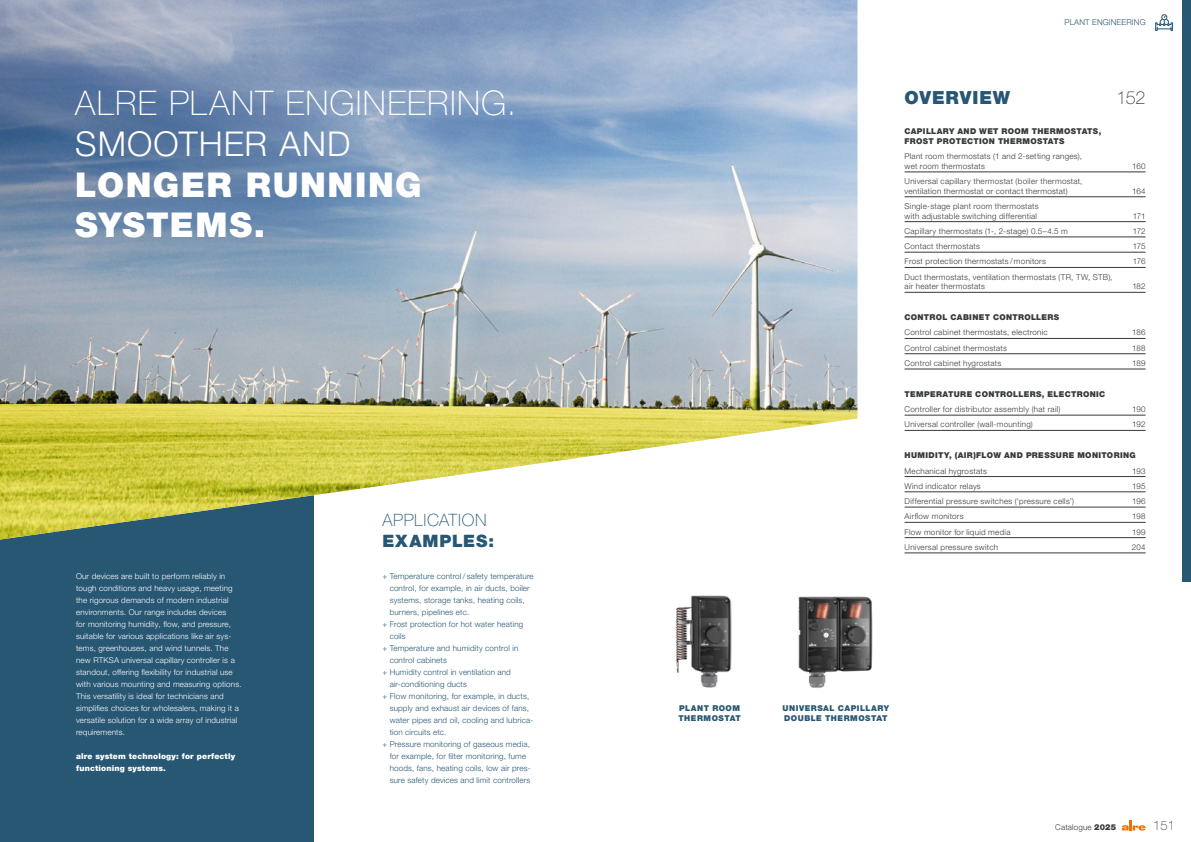
<style>
.page{position:relative;width:1191px;height:842px;background:#fff}
.page>*{position:absolute;margin:0;border:0;box-sizing:border-box;transform-origin:0 0}
.t1{font:100 34px "Helvetica Neue LT Pro";letter-spacing:.035em;color:#fff}
.t2{font:900 34px/40.8px "Helvetica Neue LT Pro";letter-spacing:.045em;color:#fff}
.t3{font:300 34px "Helvetica Neue LT Pro";letter-spacing:.03em;color:#fff}
.t4{font:900 18px "Helvetica Neue LT Pro";letter-spacing:.055em;color:#285773}
.t5{font:100 18px "Helvetica Neue LT Pro";color:#373a3b}
.t6{font:100 17px "Helvetica Neue LT Pro";letter-spacing:.04em;color:#285773}
.t7{font:900 17px "Helvetica Neue LT Pro";letter-spacing:.05em;color:#285773}
.t8{font:100 13px "Helvetica Neue LT Pro";color:#373a3b}
.t9{font:300 8px/9.6px "Helvetica Neue LT Pro";letter-spacing:.035em;color:#373a3b}
.t10{font:300 8px "Helvetica Neue LT Pro";letter-spacing:.02em;color:#285773}
.t11{font:300 8px/12px "Helvetica Neue LT Pro";letter-spacing:.02em;color:#fff}
.t12{font:900 8px/9.6px "Helvetica Neue LT Pro";letter-spacing:.045em;color:#373a3b}
.t13{font:900 8px/9.6px "Helvetica Neue LT Pro";letter-spacing:.065em;color:#285773}
.t14{font:900 8px/12px "Helvetica Neue LT Pro";letter-spacing:.02em;color:#fff}
.s1{font-weight:900}
</style>
<div class="page">
<div style="left:0;top:0;width:313px;height:842px;background:#285773"></div>
<img style="left:0;top:0;width:857px;height:540px">
<hr style="left:904px;top:172px;width:241px;height:1px;background:#373a3b">
<hr style="left:904px;top:197px;width:241px;height:1px;background:#373a3b">
<hr style="left:904px;top:221px;width:241px;height:1px;background:#373a3b">
<hr style="left:904px;top:237px;width:241px;height:1px;background:#373a3b">
<hr style="left:904px;top:252px;width:241px;height:1px;background:#373a3b">
<hr style="left:904px;top:267px;width:241px;height:1px;background:#373a3b">
<hr style="left:904px;top:292px;width:241px;height:1px;background:#373a3b">
<hr style="left:904px;top:338px;width:241px;height:1px;background:#373a3b">
<hr style="left:904px;top:354px;width:241px;height:1px;background:#373a3b">
<hr style="left:904px;top:369px;width:241px;height:1px;background:#373a3b">
<hr style="left:904px;top:415px;width:241px;height:1px;background:#373a3b">
<hr style="left:904px;top:430px;width:241px;height:1px;background:#373a3b">
<hr style="left:904px;top:476px;width:241px;height:1px;background:#373a3b">
<hr style="left:904px;top:492px;width:241px;height:1px;background:#373a3b">
<hr style="left:904px;top:507px;width:241px;height:1px;background:#373a3b">
<hr style="left:904px;top:522px;width:241px;height:1px;background:#373a3b">
<hr style="left:904px;top:537px;width:241px;height:1px;background:#373a3b">
<hr style="left:904px;top:553px;width:241px;height:1px;background:#373a3b">
<img style="left:675px;top:595px;width:57px;height:93px">
<img style="left:798px;top:596px;width:75px;height:92px">
<svg style="left:1121px;top:820px;width:24px;height:10px"></svg>
<div style="left:1182px;top:0;width:9px;height:582px;background:#285773"></div>
<svg style="left:1155px;top:14px;width:18px;height:17px"></svg>
<h1 class="t1" style="left:75px;top:83px;width:442px">ALRE PLANT ENGINEERING.</h1>
<h1 class="t3" style="left:75px;top:123px;width:276px">SMOOTHER AND</h1>
<h1 class="t2" style="left:75px;top:164px;width:348px">LONGER RUNNING<br>SYSTEMS.</h1>
<p class="t11" style="left:76px;top:570px;width:167px">Our devices are built to perform reliably in tough conditions and heavy usage, meeting the rigorous demands of modern industrial environments. Our range includes devices<br>for monitoring humidity, flow, and pressure, suitable for various applications like air sys&shy;tems, greenhouses, and wind tunnels. The new RTKSA universal capillary controller is a standout, offering flexibility for industrial use with various mounting and measuring options.<br>This versatility is ideal for technicians and simplifies choices for wholesalers, making it a versatile solution for a wide array of industrial requirements.</p>
<p class="t14" style="left:76px;top:750px;width:160px">alre system technology: for perfectly functioning systems.</p>
<h3 class="t6" style="left:382px;top:510px;width:106px">APPLICATION</h3>
<h3 class="t7" style="left:382px;top:530px;width:113px">EXAMPLES:</h3>
<p class="t10" style="left:382px;top:571px;width:153px">+ Temperature control/ safety temperature</p>
<p class="t10" style="left:390px;top:583px;width:142px">control, for example, in air ducts, boiler</p>
<p class="t10" style="left:390px;top:595px;width:137px">systems, storage tanks, heating coils,</p>
<p class="t10" style="left:390px;top:607px;width:81px">burners, pipelines etc.</p>
<p class="t10" style="left:382px;top:619px;width:142px">+ Frost protection for hot water heating</p>
<p class="t10" style="left:390px;top:631px;width:18px">coils</p>
<p class="t10" style="left:382px;top:643px;width:137px">+ Temperature and humidity control in</p>
<p class="t10" style="left:390px;top:655px;width:59px">control cabinets</p>
<p class="t10" style="left:382px;top:667px;width:130px">+ Humidity control in ventilation and</p>
<p class="t10" style="left:390px;top:679px;width:79px">air-conditioning ducts</p>
<p class="t10" style="left:382px;top:691px;width:148px">+ Flow monitoring, for example, in ducts,</p>
<p class="t10" style="left:390px;top:703px;width:141px">supply and exhaust air devices of fans,</p>
<p class="t10" style="left:390px;top:715px;width:145px">water pipes and oil, cooling and lubrica-</p>
<p class="t10" style="left:390px;top:727px;width:58px">tion circuits etc.</p>
<p class="t10" style="left:382px;top:739px;width:149px">+ Pressure monitoring of gaseous media,</p>
<p class="t10" style="left:390px;top:751px;width:138px">for example, for filter monitoring, fume</p>
<p class="t10" style="left:390px;top:763px;width:142px">hoods, fans, heating coils, low air pres-</p>
<p class="t10" style="left:390px;top:775px;width:142px">sure safety devices and limit controllers</p>
<p class="t10" style="left:1064px;top:17px;width:83px">PLANT ENGINEERING</p>
<h2 class="t4" style="left:904px;top:86px;width:107px">OVERVIEW</h2>
<h2 class="t5" style="left:1116px;top:86px;width:31px">152</h2>
<p class="t12" style="left:904px;top:127px;width:198px">CAPILLARY AND WET ROOM THERMOSTATS,<br>FROST PROTECTION THERMOSTATS</p>
<p class="t9" style="left:904px;top:151px;width:179px">Plant room thermostats (1 and 2-setting ranges), wet room thermostats</p>
<p class="t9" style="left:1132px;top:161px;width:15px">160</p>
<p class="t9" style="left:904px;top:176px;width:179px">Universal capillary thermostat (boiler thermostat, ventilation thermostat or contact thermostat)</p>
<p class="t9" style="left:1132px;top:186px;width:15px">164</p>
<p class="t9" style="left:904px;top:201px;width:136px">Single-stage plant room thermostats with adjustable switching differential</p>
<p class="t9" style="left:1132px;top:211px;width:14px">171</p>
<p class="t9" style="left:904px;top:226px;width:165px">Capillary thermostats (1-, 2-stage) 0.5–4.5 m</p>
<p class="t9" style="left:1132px;top:226px;width:14px">172</p>
<p class="t9" style="left:904px;top:241px;width:77px">Contact thermostats</p>
<p class="t9" style="left:1132px;top:241px;width:14px">175</p>
<p class="t9" style="left:904px;top:257px;width:143px">Frost protection thermostats / monitors</p>
<p class="t9" style="left:1132px;top:257px;width:14px">176</p>
<p class="t9" style="left:904px;top:272px;width:209px">Duct thermostats, ventilation thermostats (TR, TW, STB), air heater thermostats</p>
<p class="t9" style="left:1132px;top:282px;width:15px">182</p>
<p class="t12" style="left:904px;top:312px;width:156px">CONTROL CABINET CONTROLLERS</p>
<p class="t9" style="left:904px;top:328px;width:145px">Control cabinet thermostats, electronic</p>
<p class="t9" style="left:1132px;top:328px;width:15px">186</p>
<p class="t9" style="left:904px;top:343px;width:104px">Control cabinet thermostats</p>
<p class="t9" style="left:1132px;top:343px;width:15px">188</p>
<p class="t9" style="left:904px;top:358px;width:98px">Control cabinet hygrostats</p>
<p class="t9" style="left:1132px;top:358px;width:15px">189</p>
<p class="t12" style="left:904px;top:389px;width:202px">TEMPERATURE CONTROLLERS, ELECTRONIC</p>
<p class="t9" style="left:904px;top:404px;width:157px">Controller for distributor assembly (hat rail)</p>
<p class="t9" style="left:1132px;top:404px;width:15px">190</p>
<p class="t9" style="left:904px;top:420px;width:130px">Universal controller (wall-mounting)</p>
<p class="t9" style="left:1132px;top:420px;width:15px">192</p>
<p class="t12" style="left:904px;top:451px;width:233px">HUMIDITY, (AIR)FLOW AND PRESSURE MONITORING</p>
<p class="t9" style="left:904px;top:466px;width:84px">Mechanical hygrostats</p>
<p class="t9" style="left:1132px;top:466px;width:15px">193</p>
<p class="t9" style="left:904px;top:481px;width:78px">Wind indicator relays</p>
<p class="t9" style="left:1132px;top:481px;width:15px">195</p>
<p class="t9" style="left:904px;top:496px;width:171px">Differential pressure switches (‘pressure cells’)</p>
<p class="t9" style="left:1132px;top:496px;width:15px">196</p>
<p class="t9" style="left:904px;top:512px;width:61px">Airflow monitors</p>
<p class="t9" style="left:1132px;top:512px;width:15px">198</p>
<p class="t9" style="left:904px;top:527px;width:107px">Flow monitor for liquid media</p>
<p class="t9" style="left:1132px;top:527px;width:15px">199</p>
<p class="t9" style="left:904px;top:542px;width:95px">Universal pressure switch</p>
<p class="t9" style="left:1131px;top:542px;width:15px">204</p>
<p class="t13" style="left:678px;top:704px;width:64px">PLANT ROOM<br>THERMOSTAT</p>
<p class="t13" style="left:782px;top:704px;width:108px">UNIVERSAL CAPILLARY<br>DOUBLE THERMOSTAT</p>
<p class="t9" style="left:1055px;top:822px;width:62px">Catalogue <span class="s1">2025</span></p>
<h3 class="t8" style="left:1153px;top:817px;width:23px">151</h3>
</div>
